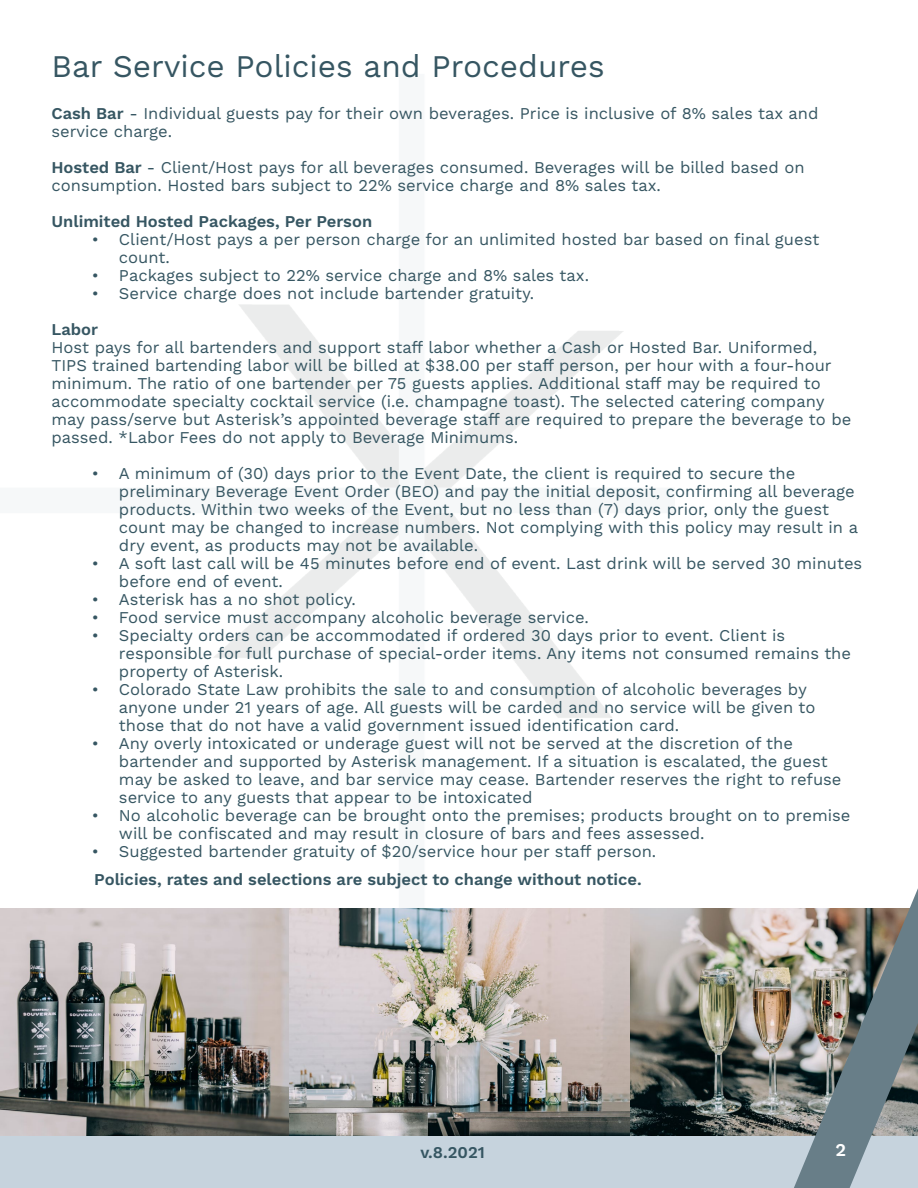
<style>
.page{position:relative;width:918px;height:1188px;background:#fff}
.page>*{position:absolute;margin:0;border:0;box-sizing:border-box;transform-origin:0 0}
.t1{font:31.5px "Work Sans";color:#365662}
.t2{font:600 18px "Work Sans";color:#fff}
.t3{font:16.5px/18px "Work Sans";color:#365662}
.t4{font:600 16.5px "Work Sans";color:#365662}
.s1{font-weight:600}
</style>
<div class="page">
<img style="left:0;top:304px;width:675px;height:605px">
<div style="left:0;top:1099px;width:918px;height:89px;background:#c6d3dd"></div>
<img style="left:0;top:909px;width:289px;height:227px">
<img style="left:629px;top:909px;width:165px;height:227px">
<img style="left:289px;top:909px;width:340px;height:227px">
<img style="left:794px;top:888px;width:124px;height:300px">
<p class="t1" style="left:51px;top:48px;width:555px">Bar Service Policies and Procedures</p>
<p class="t3" style="left:51px;top:105px;width:769px"><span class="s1">Cash Bar</span> - Individual guests pay for their own beverages. Price is inclusive of 8% sales tax and service charge.</p>
<p class="t3" style="left:51px;top:159px;width:755px"><span class="s1">Hosted Bar</span> - Client/Host pays for all beverages consumed. Beverages will be billed based on consumption. Hosted bars subject to 22% service charge and 8% sales tax.</p>
<p class="t4" style="left:51px;top:211px;width:322px">Unlimited Hosted Packages, Per Person</p>
<p class="t3" style="left:119px;top:231px;width:702px;text-indent:-27px">• Client/Host pays a per person charge for an unlimited hosted bar based on final guest count.</p>
<p class="t3" style="left:92px;top:267px;width:499px">• Packages subject to 22% service charge and 8% sales tax.</p>
<p class="t3" style="left:92px;top:285px;width:444px">• Service charge does not include bartender gratuity.</p>
<p class="t4" style="left:51px;top:319px;width:48px">Labor</p>
<p class="t3" style="left:51px;top:339px;width:801px">Host pays for all bartenders and support staff labor whether a Cash or Hosted Bar. Uniformed, TIPS trained bartending labor will be billed at $38.00 per staff person, per hour with a four-hour minimum. The ratio of one bartender per 75 guests applies. Additional staff may be required to accommodate specialty cocktail service (i.e. champagne toast). The selected catering company may pass/serve but Asterisk’s appointed beverage staff are required to prepare the beverage to be passed. *Labor Fees do not apply to Beverage Minimums.</p>
<p class="t3" style="left:119px;top:465px;width:741px;text-indent:-27px">• A minimum of (30) days prior to the Event Date, the client is required to secure the preliminary Beverage Event Order (BEO) and pay the initial deposit, confirming all beverage products. Within two weeks of the Event, but no less than (7) days prior, only the guest count may be changed to increase numbers. Not complying with this policy may result in a dry event, as products may not be available.</p>
<p class="t3" style="left:119px;top:555px;width:745px;text-indent:-27px">• A soft last call will be 45 minutes before end of event. Last drink will be served 30 minutes before end of event.</p>
<p class="t3" style="left:92px;top:591px;width:265px">• Asterisk has a no shot policy.</p>
<p class="t3" style="left:92px;top:609px;width:499px">• Food service must accompany alcoholic beverage service.</p>
<p class="t3" style="left:119px;top:627px;width:734px;text-indent:-27px">• Specialty orders can be accommodated if ordered 30 days prior to event. Client is responsible for full purchase of special-order items. Any items not consumed remains the property of Asterisk.</p>
<p class="t3" style="left:119px;top:681px;width:698px;text-indent:-27px">• Colorado State Law prohibits the sale to and consumption of alcoholic beverages by anyone under 21 years of age. All guests will be carded and no service will be given to those that do not have a valid government issued identification card.</p>
<p class="t3" style="left:119px;top:735px;width:724px;text-indent:-27px">• Any overly intoxicated or underage guest will not be served at the discretion of the bartender and supported by Asterisk management. If a situation is escalated, the guest may be asked to leave, and bar service may cease. Bartender reserves the right to refuse service to any guests that appear to be intoxicated</p>
<p class="t3" style="left:119px;top:807px;width:733px;text-indent:-27px">• No alcoholic beverage can be brought onto the premises; products brought on to premise will be confiscated and may result in closure of bars and fees assessed.</p>
<p class="t3" style="left:92px;top:843px;width:566px">• Suggested bartender gratuity of $20/service hour per staff person.</p>
<p class="t4" style="left:94px;top:869px;width:549px">Policies, rates and selections are subject to change without notice.</p>
<p class="t4" style="left:420px;top:1143px;width:66px">v.8.2021</p>
<p class="t2" style="left:836px;top:1140px;width:12px">2</p>
</div>
